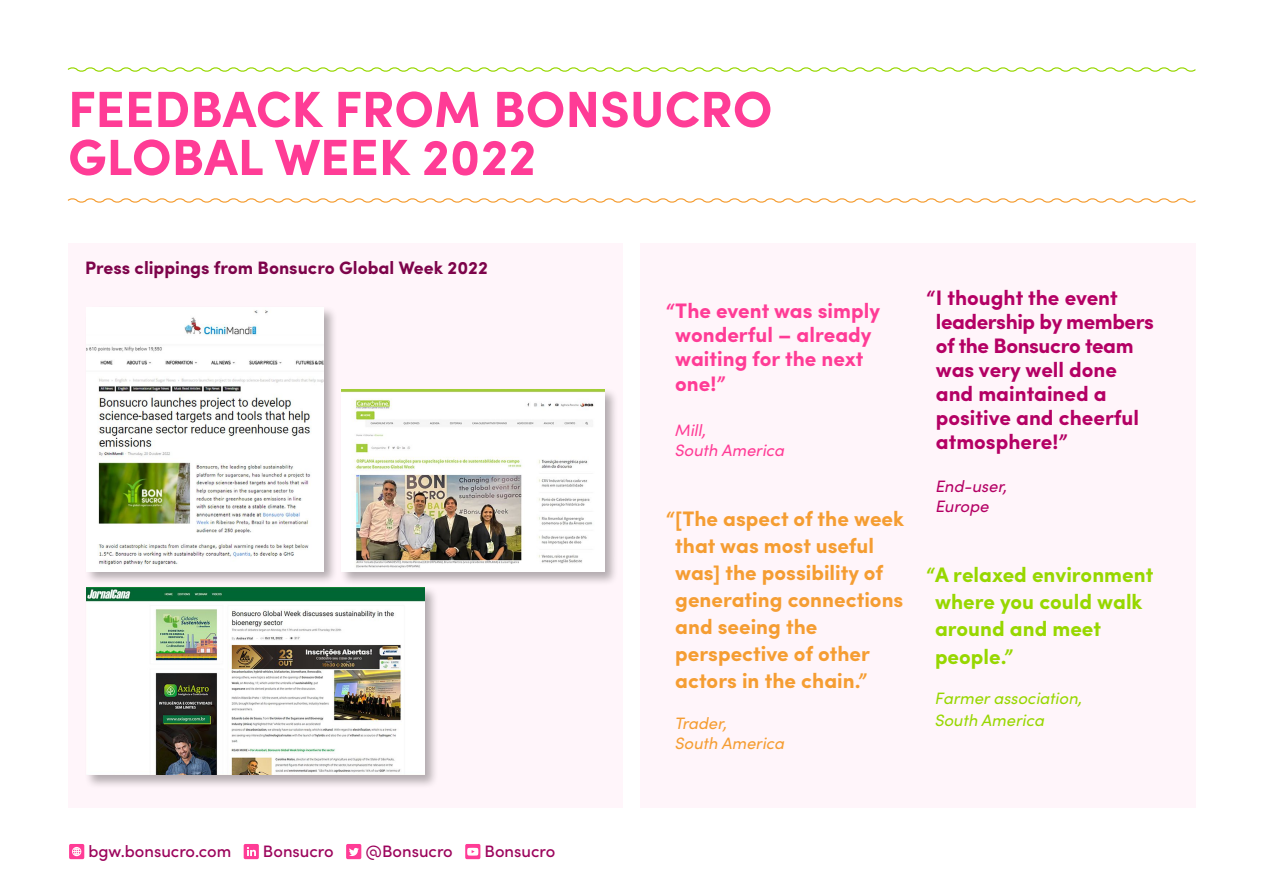
<style>
.page{position:relative;width:1263px;height:893px;background:#fff}
.page>*{position:absolute;margin:0;border:0;box-sizing:border-box;transform-origin:0 0}
.t1{font:700 51px/48px "Sofia Pro";color:#ff3c96}
.t2{font:700 21px/27px "Sofia Pro";color:#f59d32}
.t3{font:700 21px/24px "Sofia Pro";color:#b40064}
.t4{font:700 21px/27px "Sofia Pro";color:#97d700}
.t5{font:700 21px/24.5px "Sofia Pro";color:#ff3c96}
.t6{font:700 18px "Sofia Pro";color:#7d034a}
.t7{font:500 16.65px "Sofia Pro";color:#9c045c}
.t8{font:italic 16.5px/22.2px "Sofia Pro";color:#97d700}
.t9{font:italic 16.5px/19.8px "Sofia Pro";color:#f59d32}
.t10{font:italic 16.5px/19.8px "Sofia Pro";color:#ff3c96}
.t11{font:italic 16.5px/19.8px "Sofia Pro";color:#b40064}
</style>
<div class="page">
<div style="left:68px;top:243px;width:555px;height:565px;background:#fff5fa"></div>
<svg style="left:67px;top:198px;width:1129px;height:5px"></svg>
<svg style="left:67px;top:67px;width:1129px;height:5px"></svg>
<div style="left:84px;top:586px;width:354px;height:203px;background:#000;opacity:.3"></div>
<img style="left:86px;top:588px;width:338px;height:187px">
<div style="left:640px;top:243px;width:555px;height:565px;background:#fff5fa"></div>
<div style="left:84px;top:306px;width:254px;height:280px;background:#000;opacity:.3"></div>
<img style="left:86px;top:308px;width:238px;height:264px">
<div style="left:339px;top:387px;width:280px;height:199px;background:#000;opacity:.3"></div>
<img style="left:342px;top:389px;width:263px;height:183px">
<svg style="left:69px;top:844px;width:15px;height:15px"></svg>
<svg style="left:244px;top:844px;width:15px;height:15px"></svg>
<svg style="left:346px;top:844px;width:15px;height:15px"></svg>
<svg style="left:465px;top:844px;width:15px;height:15px"></svg>
<h1 class="t1" style="left:68px;top:82px;width:706px">FEEDBACK FROM BONSUCRO<br>GLOBAL WEEK 2022</h1>
<p class="t6" style="left:85px;top:254px;width:404px">Press clippings from Bonsucro Global Week 2022</p>
<p class="t5" style="left:675px;top:297px;width:206px;text-indent:-9px">“The event was simply wonderful – already waiting for the next one!”</p>
<p class="t10" style="left:675px;top:419px;width:111px">Mill,<br>South America</p>
<p class="t2" style="left:675px;top:504px;width:230px;text-indent:-9px">“[The aspect of the week that was most useful was] the possibility of generating connections and seeing the perspective of other actors in the chain.”</p>
<p class="t9" style="left:675px;top:713px;width:111px">Trader,<br>South America</p>
<p class="t3" style="left:936px;top:284px;width:220px;text-indent:-9px">“I thought the event leadership by members of the Bonsucro team was very well done and maintained a positive and cheerful atmosphere!”</p>
<p class="t11" style="left:936px;top:476px;width:73px">End-user,<br>Europe</p>
<p class="t4" style="left:935px;top:560px;width:220px;text-indent:-9px">“A relaxed environment where you could walk around and meet people.”</p>
<p class="t8" style="left:935px;top:686px;width:149px">Farmer association,<br>South America</p>
<p class="t7" style="left:88px;top:839px;width:144px">bgw.bonsucro.com</p>
<p class="t7" style="left:263px;top:839px;width:72px">Bonsucro</p>
<p class="t7" style="left:365px;top:839px;width:89px">@Bonsucro</p>
<p class="t7" style="left:484px;top:839px;width:72px">Bonsucro</p>
</div>
